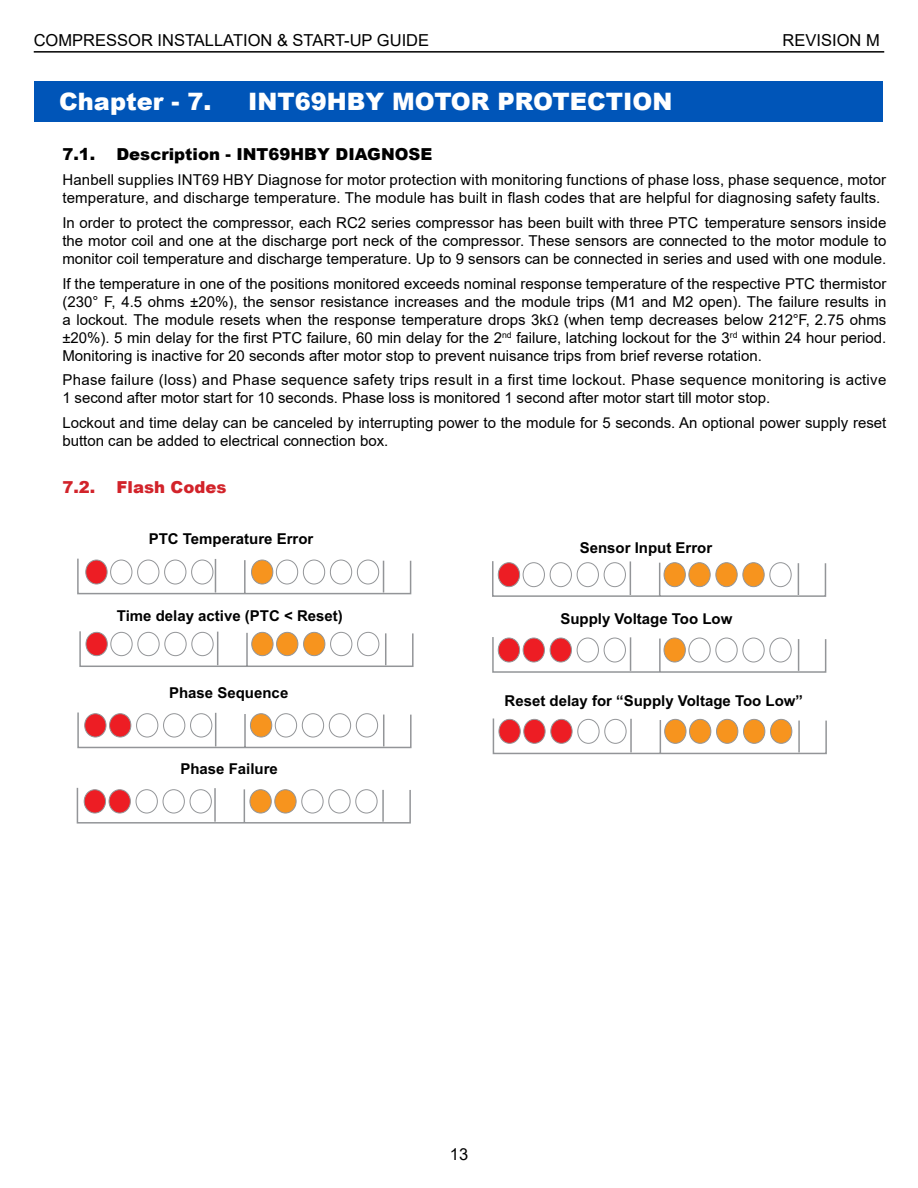
<style>
.page{position:relative;width:918px;height:1188px;background:#fff}
.page>*{position:absolute;margin:0;border:0;box-sizing:border-box;transform-origin:0 0}
.t1{font:900 24px "Arial";color:#fff}
.t2{font:16.5px "Arial";color:#000}
.t3{font:900 16.5px "Arial";color:#000}
.t4{font:900 16.5px "Arial";color:#d2232a}
.t5{font:15px/18px "Arial";color:#000}
.t6{font:15px/18px "Arial";letter-spacing:.02em;color:#000}
.t7{font:700 15px "Arial";color:#000}
</style>
<div class="page">
<hr style="left:34px;top:51px;width:850px;height:2px;background:#000">
<svg style="left:77px;top:558px;width:294px;height:2px"></svg>
<svg style="left:77px;top:560px;width:750px;height:264px"></svg>
<svg style="left:498px;top:562px;width:128px;height:25px"></svg>
<div style="left:664px;top:563px;width:21px;height:24px;background:#f7941e;border-radius:50%"></div>
<div style="left:664px;top:562px;width:22px;height:25px;border:1px solid #939598;border-radius:50%"></div>
<div style="left:689px;top:563px;width:21px;height:24px;background:#f7941e;border-radius:50%"></div>
<div style="left:688px;top:562px;width:23px;height:25px;border:1px solid #939598;border-radius:50%"></div>
<div style="left:716px;top:563px;width:21px;height:24px;background:#f7941e;border-radius:50%"></div>
<div style="left:715px;top:562px;width:23px;height:25px;border:1px solid #939598;border-radius:50%"></div>
<svg style="left:742px;top:562px;width:50px;height:25px"></svg>
<div style="left:498px;top:638px;width:22px;height:24px;background:#ed1d24;border-radius:50%"></div>
<div style="left:498px;top:638px;width:22px;height:24px;border:1px solid #939598;border-radius:50%"></div>
<div style="left:523px;top:638px;width:21px;height:24px;background:#ed1d24;border-radius:50%"></div>
<div style="left:523px;top:638px;width:22px;height:24px;border:1px solid #939598;border-radius:50%"></div>
<svg style="left:549px;top:637px;width:77px;height:26px"></svg>
<svg style="left:663px;top:637px;width:129px;height:26px"></svg>
<div style="left:499px;top:719px;width:21px;height:24px;background:#ed1d24;border-radius:50%"></div>
<div style="left:499px;top:719px;width:22px;height:25px;border:1px solid #939598;border-radius:50%"></div>
<div style="left:524px;top:719px;width:21px;height:24px;background:#ed1d24;border-radius:50%"></div>
<div style="left:523px;top:719px;width:22px;height:25px;border:1px solid #939598;border-radius:50%"></div>
<svg style="left:550px;top:719px;width:77px;height:25px"></svg>
<div style="left:665px;top:719px;width:21px;height:24px;background:#f7941e;border-radius:50%"></div>
<div style="left:664px;top:719px;width:22px;height:25px;border:1px solid #939598;border-radius:50%"></div>
<div style="left:690px;top:719px;width:21px;height:24px;background:#f7941e;border-radius:50%"></div>
<div style="left:689px;top:719px;width:22px;height:25px;border:1px solid #939598;border-radius:50%"></div>
<div style="left:717px;top:719px;width:21px;height:24px;background:#f7941e;border-radius:50%"></div>
<div style="left:716px;top:719px;width:22px;height:25px;border:1px solid #939598;border-radius:50%"></div>
<div style="left:744px;top:719px;width:21px;height:24px;background:#f7941e;border-radius:50%"></div>
<div style="left:743px;top:719px;width:22px;height:25px;border:1px solid #939598;border-radius:50%"></div>
<div style="left:771px;top:719px;width:21px;height:24px;background:#f7941e;border-radius:50%"></div>
<div style="left:770px;top:719px;width:22px;height:25px;border:1px solid #939598;border-radius:50%"></div>
<div style="left:34px;top:81px;width:849px;height:41px;background:#0055b8"></div>
<p class="t2" style="left:34px;top:29px;width:397px">COMPRESSOR INSTALLATION &amp; START-UP GUIDE</p>
<p class="t2" style="left:783px;top:29px;width:99px">REVISION M</p>
<h1 class="t1" style="left:59px;top:84px;width:154px">Chapter - 7.</h1>
<h1 class="t1" style="left:248px;top:84px;width:426px">INT69HBY MOTOR PROTECTION</h1>
<p class="t3" style="left:62px;top:142px;width:34px">7.1.</p>
<p class="t3" style="left:116px;top:142px;width:317px">Description - INT69HBY DIAGNOSE</p>
<p class="t5" style="left:62px;top:171px;width:825px">Hanbell supplies INT69 HBY Diagnose for motor protection with monitoring functions of phase loss, phase sequence, motor temperature, and discharge temperature. The module has built in flash codes that are helpful for diagnosing safety faults.</p>
<p class="t5" style="left:62px;top:213px;width:826px;text-align:justify">In order to protect the compressor, each RC2 series compressor has been built with three PTC temperature sensors inside the motor coil and one at the discharge port neck of the compressor. These sensors are connected to the motor module to monitor coil temperature and discharge temperature. Up to 9 sensors can be connected in series and used with one module.</p>
<p class="t5" style="left:62px;top:274px;width:826px;text-align:justify">If the temperature in one of the positions monitored exceeds nominal response temperature of the respective PTC thermistor (230° F, 4.5 ohms ±20%), the sensor resistance increases and the module trips (M1 and M2 open). The failure results in a lockout. The module resets when the response temperature drops 3k (when temp decreases below 212°F, 2.75 ohms ±20%). 5 min delay for the first PTC failure, 60 min delay for the 2<sup>nd</sup> failure, latching lockout for the 3<sup>rd</sup> within 24 hour period.<br>Monitoring is inactive for 20 seconds after motor stop to prevent nuisance trips from brief reverse rotation.</p>
<p class="t6" style="left:62px;top:371px;width:825px">Phase failure (loss) and Phase sequence safety trips result in a first time lockout. Phase sequence monitoring is active<br>1 second after motor start for 10 seconds. Phase loss is monitored 1 second after motor start till motor stop.</p>
<p class="t5" style="left:62px;top:414px;width:825px">Lockout and time delay can be canceled by interrupting power to the module for 5 seconds. An optional power supply reset button can be added to electrical connection box.</p>
<p class="t4" style="left:62px;top:475px;width:34px">7.2.</p>
<p class="t4" style="left:116px;top:475px;width:112px">Flash Codes</p>
<p class="t7" style="left:149px;top:528px;width:166px">PTC Temperature Error</p>
<p class="t7" style="left:117px;top:605px;width:228px">Time delay active (PTC &lt; Reset)</p>
<p class="t7" style="left:169px;top:683px;width:121px">Phase Sequence</p>
<p class="t7" style="left:180px;top:758px;width:99px">Phase Failure</p>
<p class="t7" style="left:580px;top:537px;width:134px">Sensor Input Error</p>
<p class="t7" style="left:560px;top:608px;width:173px">Supply Voltage Too Low</p>
<p class="t7" style="left:505px;top:691px;width:300px">Reset delay for “Supply Voltage Too Low”</p>
<p class="t2" style="left:450px;top:1142px;width:20px">13</p>
</div>
